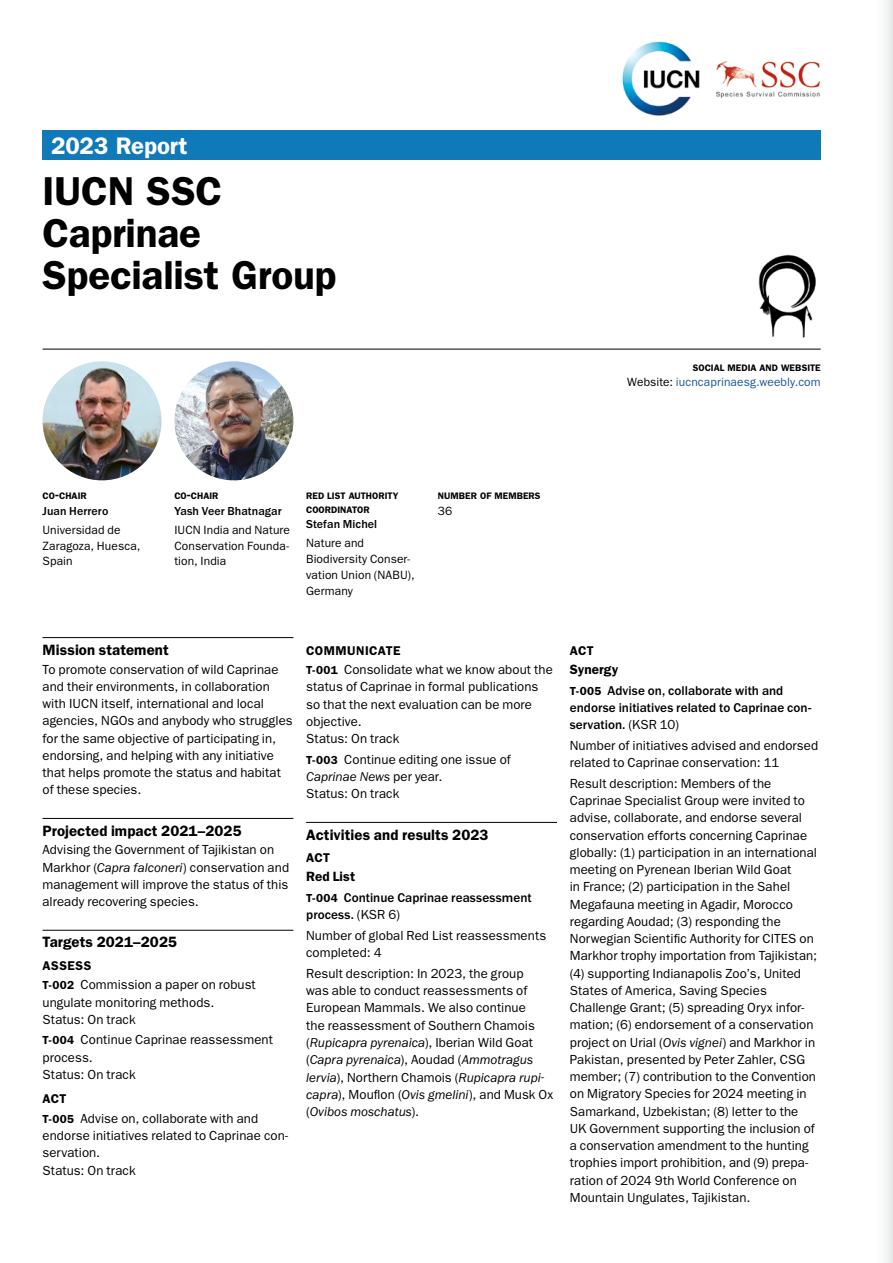
<style>
.page{position:relative;width:893px;height:1263px;background:#fff}
.page>*{position:absolute;margin:0;border:0;box-sizing:border-box;transform-origin:0 0}
.t1{font:600 40.5px/42px "ITC Franklin Gothic Std";letter-spacing:-.005em;color:#000}
.t2{font:600 24px "ITC Franklin Gothic Std";letter-spacing:-.005em;color:#fff}
.t3{font:600 15px "ITC Franklin Gothic Std";letter-spacing:.005em;color:#000}
.t4{font:600 13.5px "ITC Franklin Gothic Std";letter-spacing:.005em;color:#000}
.t5{font:13.2px/17.2px "ITC Franklin Gothic Std";letter-spacing:.005em;color:#000}
.t6{font:500 13.2px/17.2px "ITC Franklin Gothic Std";letter-spacing:.005em;color:#000}
.t7{font:600 12.75px "ITC Franklin Gothic Std";letter-spacing:.035em;color:#000}
.t8{font:12px/15.8px "ITC Franklin Gothic Std";letter-spacing:.01em;color:#000}
.t9{font:500 12px "ITC Franklin Gothic Std";letter-spacing:.005em;color:#000}
.t10{font:12px "ITC Franklin Gothic Std";letter-spacing:.01em;color:#1b5899}
.t11{font:600 9.45px/13.5px "ITC Franklin Gothic Std";color:#000}
.s1{color:#000}
.s2{font-size:13.5px}
.s3{font-style:italic}
.s4{font-weight:600;font-size:11.7px}
.s5{font-weight:400}
</style>
<div class="page">
<div style="left:872px;top:0;width:21px;height:1263px;background:linear-gradient(to bottom,#f7f8f8,#f7f8f8)"></div>
<hr style="left:892px;top:0;width:1px;height:1263px;background:#e5e6e6">
<div style="left:43px;top:131px;width:778px;height:29px;background:#1079b8"></div>
<img style="left:622px;top:41px;width:198px;height:75px">
<hr style="left:43px;top:349px;width:778px;height:1px;background:#000">
<img style="left:43px;top:361px;width:119px;height:119px;border-radius:60px">
<img style="left:174px;top:361px;width:119px;height:119px;border-radius:60px">
<img style="left:758px;top:254px;width:58px;height:84px">
<hr style="left:43px;top:637px;width:250px;height:1px;background:#000">
<hr style="left:43px;top:818px;width:250px;height:1px;background:#000">
<hr style="left:43px;top:930px;width:250px;height:1px;background:#000">
<hr style="left:306px;top:822px;width:251px;height:1px;background:#000">
<h2 class="t2" style="left:51px;top:131px;width:138px">2023 Report</h2>
<h1 class="t1" style="left:43px;top:170px;width:295px">IUCN SSC<br>Caprinae<br>Specialist Group</h1>
<p class="t11" style="left:693px;top:361px;width:129px">SOCIAL MEDIA AND WEBSITE</p>
<p class="t10" style="left:627px;top:375px;width:195px"><span class="s1">Website:</span> iucncaprinaesg.weebly.com</p>
<p class="t11" style="left:43px;top:489px;width:46px">CO<span class="s2">-</span>CHAIR</p>
<p class="t9" style="left:43px;top:504px;width:67px">Juan Herrero</p>
<p class="t8" style="left:43px;top:522px;width:99px">Universidad de<br>Zaragoza, Huesca,<br>Spain</p>
<p class="t11" style="left:174px;top:489px;width:46px">CO<span class="s2">-</span>CHAIR</p>
<p class="t9" style="left:174px;top:504px;width:109px">Yash Veer Bhatnagar</p>
<p class="t8" style="left:174px;top:522px;width:117px;text-align:justify">IUCN India and Nature Conservation Founda&shy;tion, India</p>
<p class="t11" style="left:306px;top:489px;width:94px">RED LIST AUTHORITY<br>COORDINATOR</p>
<p class="t9" style="left:306px;top:518px;width:73px">Stefan Michel</p>
<p class="t8" style="left:306px;top:536px;width:110px">Nature and<br>Biodiversity Conser&shy;vation Union (NABU),<br>Germany</p>
<p class="t11" style="left:438px;top:489px;width:104px">NUMBER OF MEMBERS</p>
<p class="t8" style="left:438px;top:503px;width:16px">36</p>
<p class="t3" style="left:43px;top:641px;width:128px">Mission statement</p>
<p class="t5" style="left:43px;top:660px;width:252px">To promote conservation of wild Caprinae and their environments, in collaboration with IUCN itself, international and local agencies, NGOs and anybody who struggles for the same objective of participating in, endorsing, and helping with any initiative that helps promote the status and habitat of these species.</p>
<p class="t3" style="left:43px;top:822px;width:201px">Projected impact 2021–2025</p>
<p class="t5" style="left:43px;top:841px;width:248px">Advising the Government of Tajikistan on Markhor (<span class="s3">Capra falconeri</span>) conservation and management will improve the status of this already recovering species.</p>
<p class="t3" style="left:43px;top:933px;width:136px">Targets 2021–2025</p>
<p class="t7" style="left:43px;top:958px;width:51px">ASSESS</p>
<p class="t5" style="left:43px;top:976px;width:215px"><span class="s4">T-002</span> Commission a paper on robust ungulate monitoring methods.<br>Status: On track</p>
<p class="t5" style="left:43px;top:1031px;width:232px"><span class="s4">T-004</span> Continue Caprinae reassessment process.<br>Status: On track</p>
<p class="t7" style="left:43px;top:1091px;width:26px">ACT</p>
<p class="t5" style="left:43px;top:1110px;width:247px"><span class="s4">T-005</span> Advise on, collaborate with and endorse initiatives related to Caprinae con&shy;servation.<br>Status: On track</p>
<p class="t7" style="left:306px;top:643px;width:96px">COMMUNICATE</p>
<p class="t5" style="left:306px;top:661px;width:248px"><span class="s4">T-001</span> Consolidate what we know about the status of Caprinae in formal publications so that the next evaluation can be more objective.<br>Status: On track</p>
<p class="t5" style="left:306px;top:751px;width:206px"><span class="s4">T-003</span> Continue editing one issue of<br><span class="s3">Caprinae News</span> per year.<br>Status: On track</p>
<p class="t3" style="left:306px;top:825px;width:184px">Activities and results 2023</p>
<p class="t7" style="left:306px;top:850px;width:26px">ACT</p>
<p class="t4" style="left:306px;top:869px;width:50px">Red List</p>
<p class="t6" style="left:306px;top:889px;width:227px"><span class="s4">T-004</span> Continue Caprinae reassessment process. <span class="s5">(KSR 6)</span></p>
<p class="t5" style="left:306px;top:927px;width:242px">Number of global Red List reassessments completed: 4</p>
<p class="t5" style="left:306px;top:965px;width:249px">Result description: In 2023, the group<br>was able to conduct reassessments of European Mammals. We also continue<br>the reassessment of Southern Chamois (<span class="s3">Rupicapra pyrenaica</span>), Iberian Wild Goat (<span class="s3">Capra pyrenaica</span>), Aoudad (<span class="s3">Ammotragus lervia</span>), Northern Chamois (<span class="s3">Rupicapra rupi&shy;capra</span>), Mouflon (<span class="s3">Ovis gmelini</span>), and Musk Ox (<span class="s3">Ovibos moschatus</span>).</p>
<p class="t7" style="left:570px;top:643px;width:26px">ACT</p>
<p class="t4" style="left:570px;top:661px;width:50px">Synergy</p>
<p class="t6" style="left:570px;top:682px;width:243px"><span class="s4">T-005</span> Advise on, collaborate with and endorse initiatives related to Caprinae con&shy;servation. <span class="s5">(KSR 10)</span></p>
<p class="t5" style="left:570px;top:737px;width:250px">Number of initiatives advised and endorsed related to Caprinae conservation: 11</p>
<p class="t5" style="left:570px;top:775px;width:249px">Result description: Members of the Caprinae Specialist Group were invited to advise, collaborate, and endorse several conservation efforts concerning Caprinae globally: (1) participation in an international meeting on Pyrenean Iberian Wild Goat<br>in France; (2) participation in the Sahel Megafauna meeting in Agadir, Morocco regarding Aoudad; (3) responding the Norwegian Scientific Authority for CITES on Markhor trophy importation from Tajikistan; (4) supporting Indianapolis Zoo’s, United States of America, Saving Species Challenge Grant; (5) spreading Oryx infor&shy;mation; (6) endorsement of a conservation project on Urial (<span class="s3">Ovis vignei</span>) and Markhor in Pakistan, presented by Peter Zahler, CSG member; (7) contribution to the Convention on Migratory Species for 2024 meeting in Samarkand, Uzbekistan; (8) letter to the UK Government supporting the inclusion of a conservation amendment to the hunting trophies import prohibition, and (9) prepa&shy;ration of 2024 9th World Conference on Mountain Ungulates, Tajikistan.</p>
</div>
